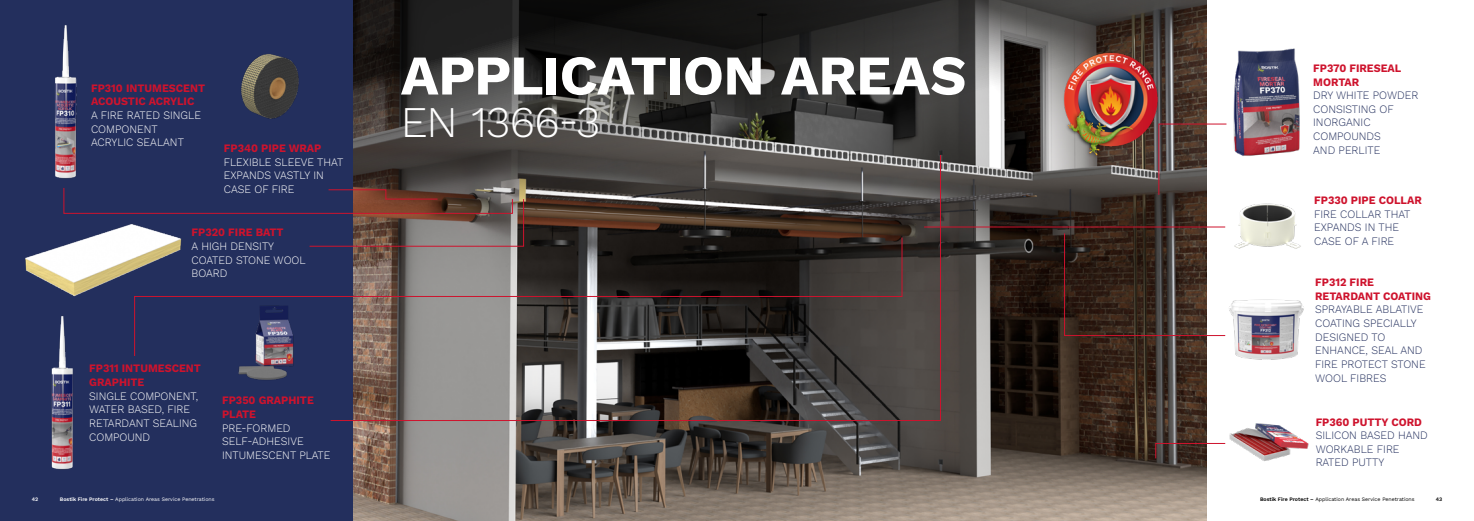
<style>
.page{position:relative;width:1474px;height:521px;background:#fff}
.page>*{position:absolute;margin:0;border:0;box-sizing:border-box;transform-origin:0 0}
.t1{font:700 56px "Work Sans";letter-spacing:-.015em;color:#fff}
.t2{font:300 43.75px "Work Sans";letter-spacing:-.015em;color:#fff}
.t3{font:300 11.38px/13.7px "Work Sans";color:#232f5d;scale:.95 1}
.t4{font:300 11.38px/13.7px "Work Sans";color:#fff;scale:.95 1}
.t5{font:700 11.38px/13.7px "Work Sans";color:#ce132d;scale:.95 1}
.t6{font:5.25px "Work Sans";color:#fff}
.t7{font:5.25px "Work Sans";color:#000}
.t8{font:600 5.25px "Work Sans";color:#fff}
.t9{font:600 5.25px "Work Sans";color:#000}
.s1{font-weight:600}
</style>
<div class="page">
<img style="left:352px;top:213px;width:854px;height:308px">
<svg style="left:352px;top:0;width:854px;height:213px;background:#3e3b3a"></svg>
<div style="left:0;top:0;width:352px;height:521px;background:#232f5d"></div>
<img style="left:25px;top:246px;width:109px;height:48px">
<img style="left:51px;top:294px;width:28px;height:176px">
<img style="left:238px;top:357px;width:56px;height:23px">
<svg style="left:330px;top:154px;width:611px;height:267px;background:#554d4a"></svg>
<img style="left:1233px;top:48px;width:67px;height:108px">
<svg style="left:1157px;top:123px;width:70px;height:73px"></svg>
<svg style="left:1063px;top:232px;width:144px;height:104px;background:#3a2920"></svg>
<img style="left:55px;top:25px;width:22px;height:154px">
<hr style="left:924px;top:227px;width:301px;height:1px;background:#ce132d">
<img style="left:241px;top:54px;width:58px;height:65px">
<img style="left:1229px;top:423px;width:80px;height:38px">
<svg style="left:1154px;top:442px;width:72px;height:17px"></svg>
<img style="left:1209px;top:176px;width:92px;height:73px">
<img style="left:1206px;top:288px;width:98px;height:103px">
<img style="left:1054px;top:47px;width:112px;height:111px">
<svg style="left:134px;top:237px;width:768px;height:120px"></svg>
<svg style="left:63px;top:187px;width:461px;height:60px"></svg>
<p class="t5" style="left:91px;top:81px;width:121px">FP310 INTUMESCENT<br>ACOUSTIC ACRYLIC</p>
<p class="t4" style="left:91px;top:108px;width:117px">A FIRE RATED SINGLE<br>COMPONENT<br>ACRYLIC SEALANT</p>
<p class="t5" style="left:224px;top:141px;width:104px">FP340 PIPE WRAP</p>
<p class="t4" style="left:224px;top:154px;width:127px">FLEXIBLE SLEEVE THAT<br>EXPANDS VASTLY IN<br>CASE OF FIRE</p>
<p class="t5" style="left:191px;top:225px;width:98px">FP320 FIRE BATT</p>
<p class="t4" style="left:191px;top:239px;width:122px">A HIGH DENSITY<br>COATED STONE WOOL<br>BOARD</p>
<p class="t5" style="left:89px;top:361px;width:119px">FP311 INTUMESCENT<br>GRAPHITE</p>
<p class="t4" style="left:89px;top:388px;width:116px">SINGLE COMPONENT,<br>WATER BASED, FIRE<br>RETARDANT SEALING<br>COMPOUND</p>
<p class="t5" style="left:222px;top:393px;width:98px">FP350 GRAPHITE<br>PLATE</p>
<p class="t4" style="left:222px;top:420px;width:116px">PRE-FORMED<br>SELF-ADHESIVE<br>INTUMESCENT PLATE</p>
<h1 class="t1" style="left:401px;top:33px;width:567px">APPLICATION AREAS</h1>
<h2 class="t2" style="left:401px;top:88px;width:201px">EN 1366-3</h2>
<p class="t5" style="left:1313px;top:61px;width:94px">FP370 FIRESEAL<br>MORTAR</p>
<p class="t3" style="left:1313px;top:88px;width:112px">DRY WHITE POWDER<br>CONSISTING OF<br>INORGANIC<br>COMPOUNDS<br>AND PERLITE</p>
<p class="t5" style="left:1314px;top:193px;width:115px">FP330 PIPE COLLAR</p>
<p class="t3" style="left:1314px;top:207px;width:103px">FIRE COLLAR THAT<br>EXPANDS IN THE<br>CASE OF A FIRE</p>
<p class="t5" style="left:1315px;top:275px;width:123px">FP312 FIRE<br>RETARDANT COATING</p>
<p class="t3" style="left:1315px;top:302px;width:118px">SPRAYABLE ABLATIVE<br>COATING SPECIALLY<br>DESIGNED TO<br>ENHANCE, SEAL AND<br>FIRE PROTECT STONE<br>WOOL FIBRES</p>
<p class="t5" style="left:1315px;top:414px;width:113px">FP360 PUTTY CORD</p>
<p class="t3" style="left:1315px;top:428px;width:120px">SILICON BASED HAND<br>WORKABLE FIRE<br>RATED PUTTY</p>
<p class="t8" style="left:32px;top:495px;width:8px">42</p>
<p class="t6" style="left:60px;top:495px;width:156px"><span class="s1">Bostik Fire Protect –</span> Application Areas Service Penetrations</p>
<p class="t7" style="left:1259px;top:495px;width:156px"><span class="s1">Bostik Fire Protect –</span> Application Areas Service Penetrations</p>
<p class="t9" style="left:1435px;top:495px;width:8px">43</p>
</div>
